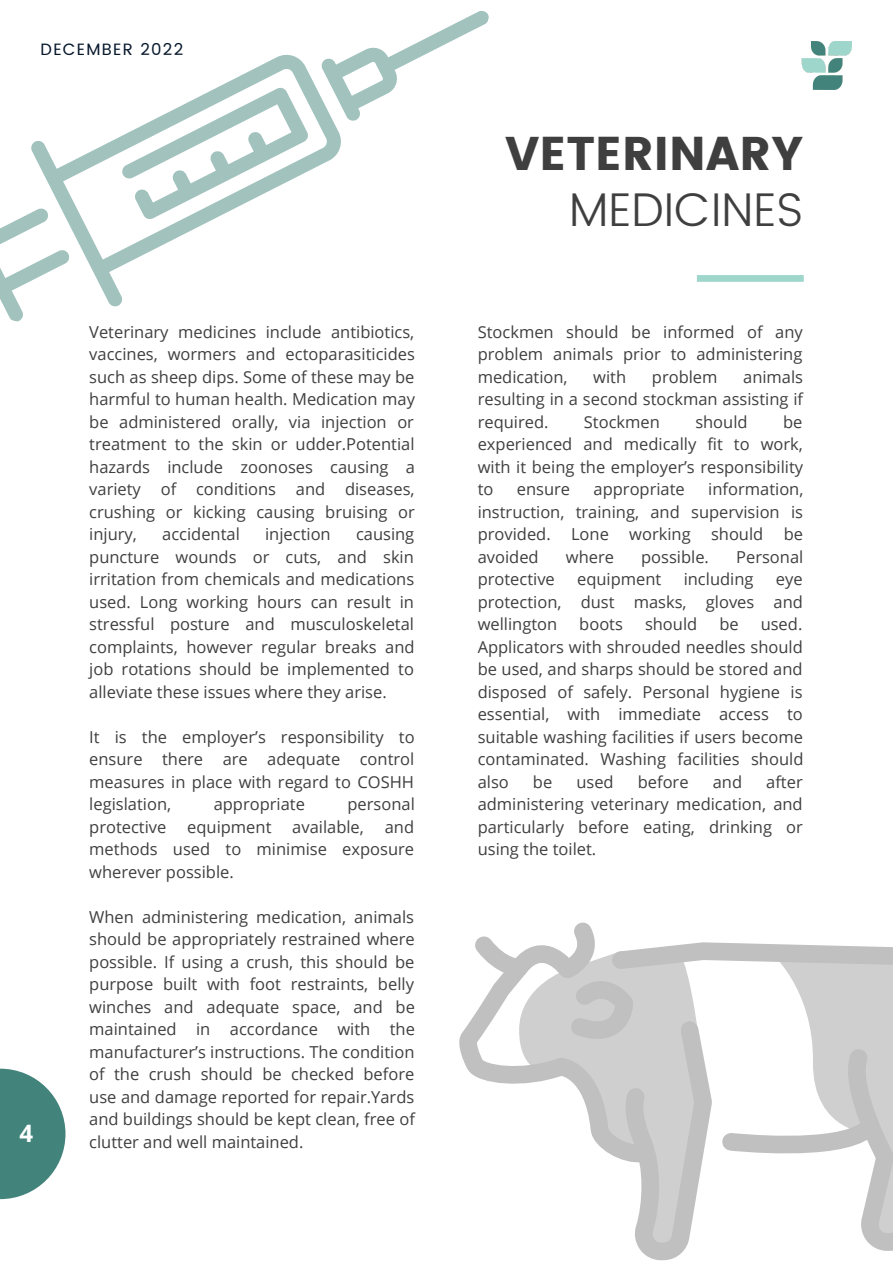
<style>
.page{position:relative;width:893px;height:1264px;background:#fff}
.page>*{position:absolute;margin:0;border:0;box-sizing:border-box;transform-origin:0 0}
.t1{font:47.25px "Poppins";color:#3f3f3f}
.t2{font:300 47.25px "Poppins";color:#3f3f3f}
.t3{font:700 24px "Open Sans";color:#fff}
.t4{font:16.5px/22.5px "Open Sans";color:#3f3f3f;text-align:justify}
.t5{font:16.5px "Poppins";letter-spacing:.08em;color:#06182c}
</style>
<div class="page">
<img style="left:801px;top:41px;width:50px;height:49px">
<svg style="left:0;top:1068px;width:65px;height:131px"></svg>
<svg style="left:31px;top:141px;width:106px;height:166px"></svg>
<svg style="left:0;top:185px;width:82px;height:137px"></svg>
<svg style="left:110px;top:11px;width:379px;height:247px"></svg>
<div style="left:696px;top:275px;width:107px;height:7px;background:#9fd6cb"></div>
<svg style="left:662px;top:942px;width:230px;height:9px"></svg>
<svg style="left:459px;top:922px;width:203px;height:162px"></svg>
<svg style="left:557px;top:951px;width:335px;height:310px"></svg>
<p class="t5" style="left:41px;top:40px;width:144px">DECEMBER 2022</p>
<h2 class="t3" style="left:19px;top:1116px;width:15px">4</h2>
<p class="t4" style="left:89px;top:320px;width:327px">Veterinary medicines include antibiotics, vaccines, wormers and ectoparasiticides such as sheep dips. Some of these may be harmful to human health. Medication may be administered orally, via injection or treatment to the skin or udder.Potential hazards include zoonoses causing a variety of conditions and diseases, crushing or kicking causing bruising or injury,</p>
<p class="t4" style="left:162px;top:522px;width:79px">accidental</p>
<p class="t4" style="left:265px;top:522px;width:67px">injection</p>
<p class="t4" style="left:89px;top:522px;width:327px;text-indent:267px">causing puncture wounds or cuts, and skin irritation from chemicals and medications used. Long working hours can result in stressful posture and musculoskeletal complaints, however regular breaks and job rotations should be implemented to alleviate these issues where they arise.</p>
<p class="t4" style="left:89px;top:725px;width:327px">It is the employer’s responsibility to ensure there are adequate control measures in place with regard to COSHH legislation,</p>
<p class="t4" style="left:214px;top:792px;width:93px">appropriate</p>
<p class="t4" style="left:347px;top:792px;width:69px">personal</p>
<p class="t4" style="left:89px;top:815px;width:326px;text-indent:295px">and methods used to minimise exposure wherever possible.</p>
<p class="t4" style="left:89px;top:905px;width:327px">When administering medication, animals should be appropriately restrained where possible. If using a crush, this should be purpose built with foot restraints, belly winches and adequate space, and be maintained in accordance with the manufacturer’s instructions. The condition of the crush should be checked before use and damage reported for repair.Yards and buildings should be kept clean, free of clutter and well maintained.</p>
<p class="t4" style="left:89px;top:815px;width:79px">protective</p>
<p class="t4" style="left:187px;top:815px;width:86px">equipment</p>
<p class="t4" style="left:292px;top:815px;width:73px">available,</p>
<h1 class="t1" style="left:505px;top:126px;width:300px">VETERINARY</h1>
<h1 class="t2" style="left:569px;top:182px;width:236px">MEDICINES</h1>
<p class="t4" style="left:477px;top:320px;width:326px">Stockmen should be informed of any problem animals prior to administering medication,</p>
<p class="t4" style="left:477px;top:365px;width:327px;text-indent:265px">animals resulting in a second stockman assisting if required.</p>
<p class="t4" style="left:593px;top:365px;width:34px">with</p>
<p class="t4" style="left:651px;top:365px;width:67px">problem</p>
<p class="t4" style="left:477px;top:410px;width:327px;text-indent:305px">be experienced and medically fit to work, with it being the employer’s responsibility to</p>
<p class="t4" style="left:584px;top:410px;width:77px">Stockmen</p>
<p class="t4" style="left:695px;top:410px;width:54px">should</p>
<p class="t4" style="left:477px;top:477px;width:327px;text-indent:230px">information, instruction, training, and supervision is provided. Lone working should be avoided</p>
<p class="t4" style="left:517px;top:477px;width:55px">ensure</p>
<p class="t4" style="left:593px;top:477px;width:93px">appropriate</p>
<p class="t4" style="left:565px;top:545px;width:50px">where</p>
<p class="t4" style="left:641px;top:545px;width:69px">possible.</p>
<p class="t4" style="left:736px;top:545px;width:69px">Personal</p>
<p class="t4" style="left:477px;top:567px;width:79px">protective</p>
<p class="t4" style="left:577px;top:567px;width:86px">equipment</p>
<p class="t4" style="left:683px;top:567px;width:71px">including</p>
<p class="t4" style="left:477px;top:567px;width:327px;text-indent:298px">eye protection, dust masks, gloves and wellington</p>
<p class="t4" style="left:477px;top:612px;width:327px;text-indent:283px">used.<br>Applicators with shrouded needles should be used, and sharps should be stored and disposed of safely. Personal hygiene is essential, with immediate access to suitable washing facilities if users become contaminated. Washing facilities should also</p>
<p class="t4" style="left:579px;top:612px;width:45px">boots</p>
<p class="t4" style="left:645px;top:612px;width:54px">should</p>
<p class="t4" style="left:719px;top:612px;width:21px">be</p>
<p class="t4" style="left:477px;top:770px;width:327px;text-indent:288px">after administering veterinary medication, and particularly before eating, drinking or using the toilet.</p>
<p class="t4" style="left:533px;top:770px;width:21px">be</p>
<p class="t4" style="left:576px;top:770px;width:39px">used</p>
<p class="t4" style="left:637px;top:770px;width:52px">before</p>
<p class="t4" style="left:712px;top:770px;width:31px">and</p>
</div>
